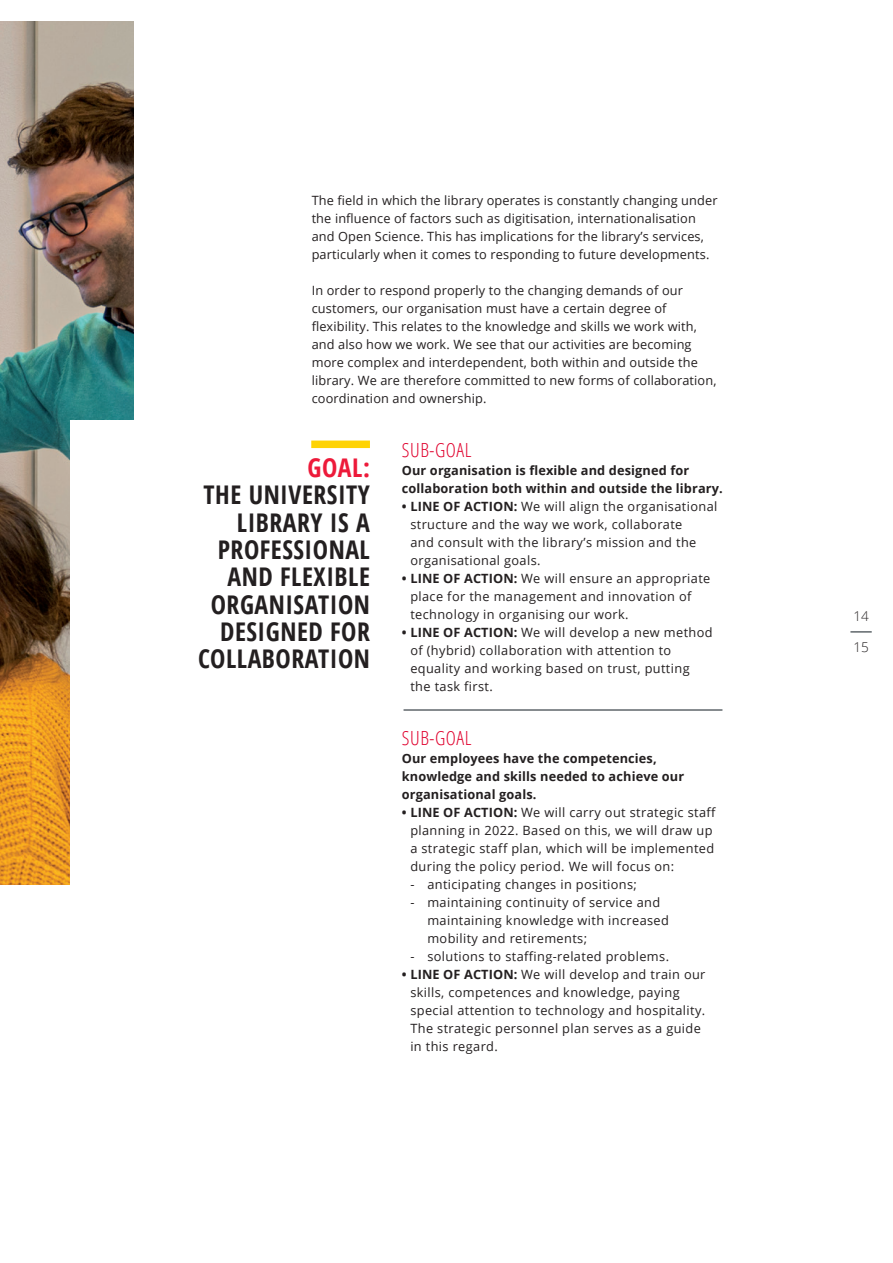
<style>
.page{position:relative;width:893px;height:1263px;background:#fff}
.page>*{position:absolute;margin:0;border:0;box-sizing:border-box;transform-origin:0 0}
.t1{font:700 25.8px/27.3px "Open Sans Condensed";letter-spacing:.02em;color:#231f20;text-align:right}
.t2{font:300 19.5px "Open Sans Condensed";letter-spacing:.03em;color:#e0002d}
.t3{font:300 13.5px "Open Sans";color:#231f20}
.t4{font:12.75px/18px "Open Sans";letter-spacing:.03em;color:#231f20}
.t5{font:12.75px/18px "Open Sans";letter-spacing:.01em;color:#231f20}
.t6{font:700 12.75px "Open Sans";letter-spacing:.01em;color:#231f20}
.s1{font-weight:700}
.s2{color:#ed1a3a}
</style>
<div class="page">
<img style="left:0;top:21px;width:134px;height:864px">
<div style="left:70px;top:421px;width:99px;height:522px;background:#fff"></div>
<div style="left:311px;top:441px;width:59px;height:7px;background:#fed304"></div>
<hr style="left:404px;top:710px;width:318px;height:1px;background:#101a21">
<svg style="left:850px;top:632px;width:22px;height:1px"></svg>
<p class="t5" style="left:312px;top:191px;width:407px">The field in which the library operates is constantly changing under the influence of factors such as digitisation, internationalisation and Open Science. This has implications for the library’s services, particularly when it comes to responding to future developments.</p>
<p class="t5" style="left:312px;top:281px;width:373px">In order to respond properly to the changing demands of our customers, our organisation must have a certain degree of</p>
<p class="t5" style="left:312px;top:317px;width:406px">flexibility. This relates to the knowledge and skills we work with, and also how we work. We see that our activities are becoming more complex and interdependent, both within and outside the library. We are therefore committed to new forms of collaboration, coordination and ownership.</p>
<p class="t2" style="left:402px;top:436px;width:71px">SUB-GOAL</p>
<p class="t6" style="left:402px;top:461px;width:289px">Our organisation is flexible and designed for</p>
<p class="t6" style="left:402px;top:479px;width:322px">collaboration both within and outside the library.</p>
<p class="t4" style="left:410px;top:497px;width:309px;text-indent:-9px"><span class="s1">• LINE OF ACTION:</span> We will align the organisational structure and the way we work, collaborate</p>
<p class="t4" style="left:410px;top:533px;width:287px">and consult with the library’s mission and the organisational goals.</p>
<p class="t4" style="left:410px;top:569px;width:302px;text-indent:-9px"><span class="s1">• LINE OF ACTION:</span> We will ensure an appropriate place for the management and innovation of technology in organising our work.</p>
<p class="t4" style="left:410px;top:623px;width:304px;text-indent:-9px"><span class="s1">• LINE OF ACTION:</span> We will develop a new method of (hybrid) collaboration with attention to</p>
<p class="t4" style="left:410px;top:659px;width:281px">equality and working based on trust, putting</p>
<p class="t4" style="left:410px;top:677px;width:84px">the task first.</p>
<p class="t2" style="left:402px;top:724px;width:71px">SUB-GOAL</p>
<p class="t6" style="left:402px;top:749px;width:256px">Our employees have the competencies,</p>
<p class="t6" style="left:402px;top:767px;width:284px">knowledge and skills needed to achieve our</p>
<p class="t6" style="left:402px;top:785px;width:136px">organisational goals.</p>
<p class="t4" style="left:410px;top:803px;width:307px;text-indent:-9px"><span class="s1">• LINE OF ACTION:</span> We will carry out strategic staff planning in 2022. Based on this, we will draw up a strategic staff plan, which will be implemented during the policy period. We will focus on:</p>
<p class="t4" style="left:410px;top:875px;width:228px">- anticipating changes in positions;</p>
<p class="t4" style="left:410px;top:893px;width:251px">- maintaining continuity of service and</p>
<p class="t4" style="left:427px;top:911px;width:243px">maintaining knowledge with increased</p>
<p class="t4" style="left:427px;top:929px;width:161px">mobility and retirements;</p>
<p class="t4" style="left:410px;top:947px;width:260px">- solutions to staffing-related problems.</p>
<p class="t4" style="left:410px;top:965px;width:297px;text-indent:-9px"><span class="s1">• LINE OF ACTION:</span> We will develop and train our skills, competences and knowledge, paying</p>
<p class="t4" style="left:410px;top:1001px;width:296px">special attention to technology and hospitality.<br>The strategic personnel plan serves as a guide</p>
<p class="t4" style="left:410px;top:1037px;width:89px">in this regard.</p>
<p class="t1" style="left:204px;top:453px;width:168px"><span class="s2">GOAL:<br></span>THE UNIVERSITY</p>
<p class="t1" style="left:237px;top:508px;width:135px">LIBRARY IS A</p>
<p class="t1" style="left:218px;top:535px;width:154px">PROFESSIONAL</p>
<p class="t1" style="left:228px;top:563px;width:144px">AND FLEXIBLE</p>
<p class="t1" style="left:211px;top:590px;width:161px">ORGANISATION</p>
<p class="t1" style="left:220px;top:617px;width:151px">DESIGNED FOR</p>
<p class="t1" style="left:198px;top:645px;width:173px">COLLABORATION</p>
<p class="t3" style="left:853px;top:607px;width:17px">14</p>
<p class="t3" style="left:853px;top:638px;width:17px">15</p>
</div>
